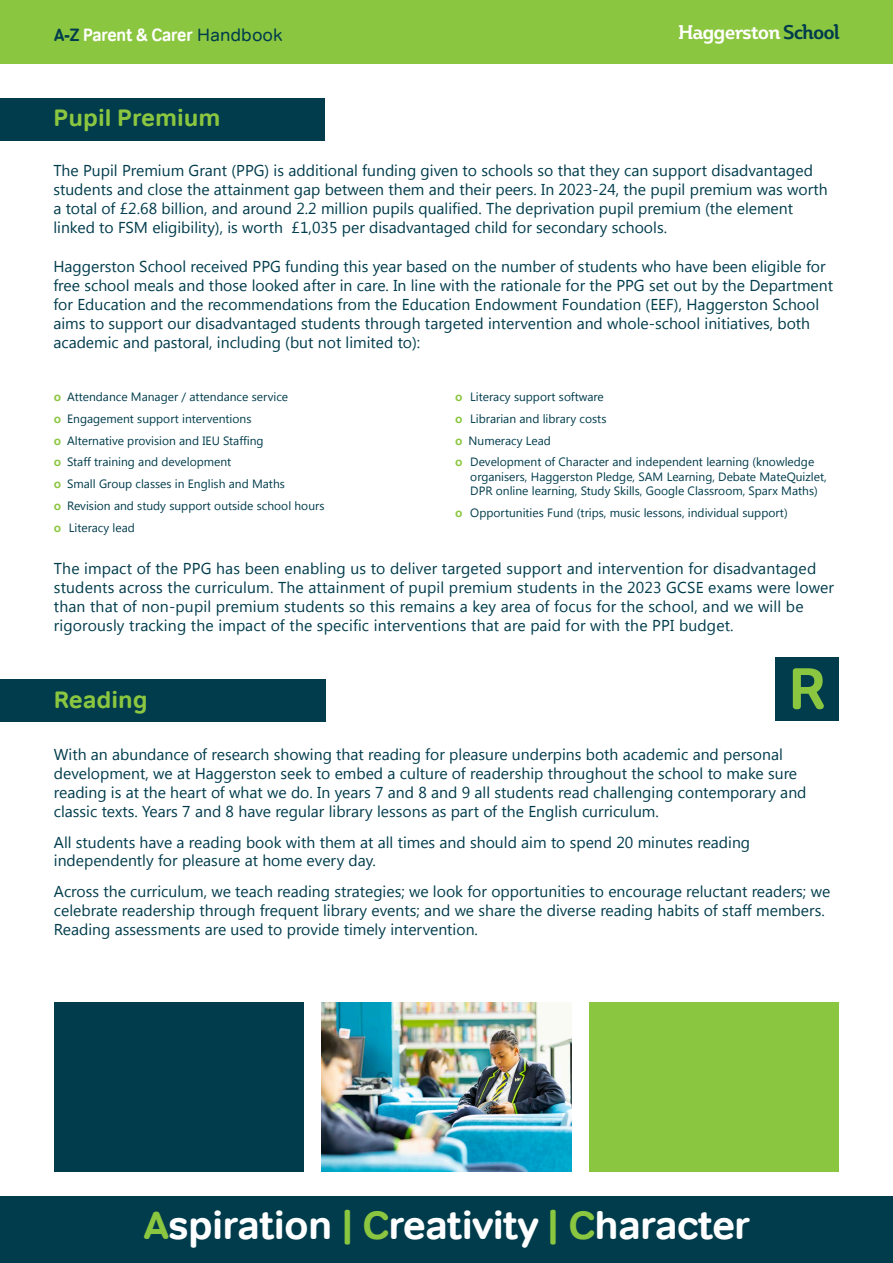
<style>
.page{position:relative;width:893px;height:1263px;background:#fff}
.page>*{position:absolute;margin:0;border:0;box-sizing:border-box;transform-origin:0 0}
.ParaStyle03-Leading_Auto__Align_Justifie{font:700 58.5px "Tondo";color:#8bc640}
.ParaStyle03-Leading_50_8_pts__Align_Left{font:700 39.9px "Tondo";letter-spacing:-.02em;color:#fff}
.t1{font:700 24px "Tondo";color:#8bc640}
.ParaStyle03-Leading_Auto__Align_Justifie-2{font:700 19.5px "Plume Da Ma";letter-spacing:-.05em;color:#fff}
.t2{font:18px "Tondo Signage";color:#fff}
.t3{font:15.75px/18.9px "Segoe UI";color:#003c4c}
.t4{font:12px/14.4px "Segoe UI";color:#003c4c}
.s1{color:#003c4c}
.s2{font-family:"Tondo";color:#003c4c}
.s3{font-family:"Tondo";font-weight:700;color:#8bc640}
.s4{color:#8bc640}
</style>
<div class="page">
<div style="left:0;top:0;width:893px;height:64px;background:#8bc640"></div>
<div style="left:0;top:1196px;width:893px;height:67px;background:#003c4c"></div>
<div style="left:0;top:98px;width:325px;height:42px;background:#003c4c"></div>
<div style="left:0;top:679px;width:325px;height:43px;background:#003c4c"></div>
<div style="left:775px;top:657px;width:64px;height:64px;background:#003c4c"></div>
<div style="left:54px;top:1002px;width:250px;height:169px;background:#003c4c"></div>
<img style="left:322px;top:1002px;width:249px;height:169px">
<div style="left:589px;top:1002px;width:250px;height:169px;background:#8bc640"></div>
<p class="t2" style="left:54px;top:24px;width:230px"><span class="s1">A-Z</span> Parent &amp; Carer <span class="s2">Handbook</span></p>
<p class="ParaStyle03-Leading_Auto__Align_Justifie-2" style="left:678px;top:20px;width:163px">Haggerston <span class="s1">School</span></p>
<p class="t1" style="left:53px;top:103px;width:169px">Pupil Premium</p>
<p class="t3" style="left:53px;top:160px;width:776px">The Pupil Premium Grant (PPG) is additional funding given to schools so that they can support disadvantaged students and close the attainment gap between them and their peers. In 2023-24, the pupil premium was worth a total of £2.68 billion, and around 2.2 million pupils qualified. The deprivation pupil premium (the element linked to FSM eligibility), is worth £1,035 per disadvantaged child for secondary schools.</p>
<p class="t3" style="left:53px;top:256px;width:781px">Haggerston School received PPG funding this year based on the number of students who have been eligible for free school meals and those looked after in care. In line with the rationale for the PPG set out by the Department for Education and the recommendations from the Education Endowment Foundation (EEF), Haggerston School aims to support our disadvantaged students through targeted intervention and whole-school initiatives, both academic and pastoral, including (but not limited to):</p>
<p class="t4" style="left:54px;top:389px;width:236px"><span class="s3">o</span> Attendance Manager / attendance service</p>
<p class="t4" style="left:54px;top:411px;width:199px"><span class="s3">o</span> Engagement support interventions</p>
<p class="t4" style="left:54px;top:433px;width:211px"><span class="s3">o</span> Alternative provision and IEU Staffing</p>
<p class="t4" style="left:54px;top:454px;width:179px"><span class="s3">o</span> Staff training and development</p>
<p class="t4" style="left:54px;top:476px;width:233px"><span class="s3">o</span> Small Group classes in English and Maths</p>
<p class="t4" style="left:54px;top:498px;width:272px"><span class="s3">o</span> Revision and study support outside school hours</p>
<p class="t4" style="left:54px;top:520px;width:83px"><span class="s3">o</span> Literacy lead</p>
<p class="t4" style="left:455px;top:389px;width:150px"><span class="s3">o</span> Literacy support software</p>
<p class="t4" style="left:455px;top:411px;width:153px"><span class="s3">o</span> Librarian and library costs</p>
<p class="t4" style="left:455px;top:433px;width:97px"><span class="s3">o</span> Numeracy Lead</p>
<p class="t4" style="left:470px;top:454px;width:358px;text-indent:-15px"><span class="s3">o</span> Development of Character and independent learning (knowledge organisers, Haggerston Pledge, SAM Learning, Debate MateQuizlet,<br>DPR online learning, Study Skills, Google Classroom, Sparx Maths)</p>
<p class="t4" style="left:455px;top:505px;width:334px"><span class="s3">o</span> Opportunities Fund (trips, music lessons, individual support)</p>
<p class="t3" style="left:54px;top:558px;width:782px">The impact of the PPG has been enabling us to deliver targeted support and intervention for disadvantaged students across the curriculum. The attainment of pupil premium students in the 2023 GCSE exams were lower than that of non-pupil premium students so this remains a key area of focus for the school, and we will be rigorously tracking the impact of the specific interventions that are paid for with the PPI budget.</p>
<p class="t1" style="left:54px;top:685px;width:95px">Reading</p>
<p class="ParaStyle03-Leading_Auto__Align_Justifie" style="left:788px;top:652px;width:39px">R</p>
<p class="t3" style="left:54px;top:745px;width:754px">With an abundance of research showing that reading for pleasure underpins both academic and personal development, we at Haggerston seek to embed a culture of readership throughout the school to make sure reading is at the heart of what we do. In years 7 and 8 and 9 all students read challenging contemporary and classic texts. Years 7 and 8 have regular library lessons as part of the English curriculum.</p>
<p class="t3" style="left:54px;top:832px;width:698px">All students have a reading book with them at all times and should aim to spend 20 minutes reading independently for pleasure at home every day.</p>
<p class="t3" style="left:54px;top:881px;width:778px">Across the curriculum, we teach reading strategies; we look for opportunities to encourage reluctant readers; we celebrate readership through frequent library events; and we share the diverse reading habits of staff members.<br>Reading assessments are used to provide timely intervention.</p>
<p class="ParaStyle03-Leading_50_8_pts__Align_Left" style="left:143px;top:1200px;width:608px"><span class="s4">A</span>spiration <span class="s4">| C</span>reativity <span class="s4">| C</span>haracter</p>
</div>
